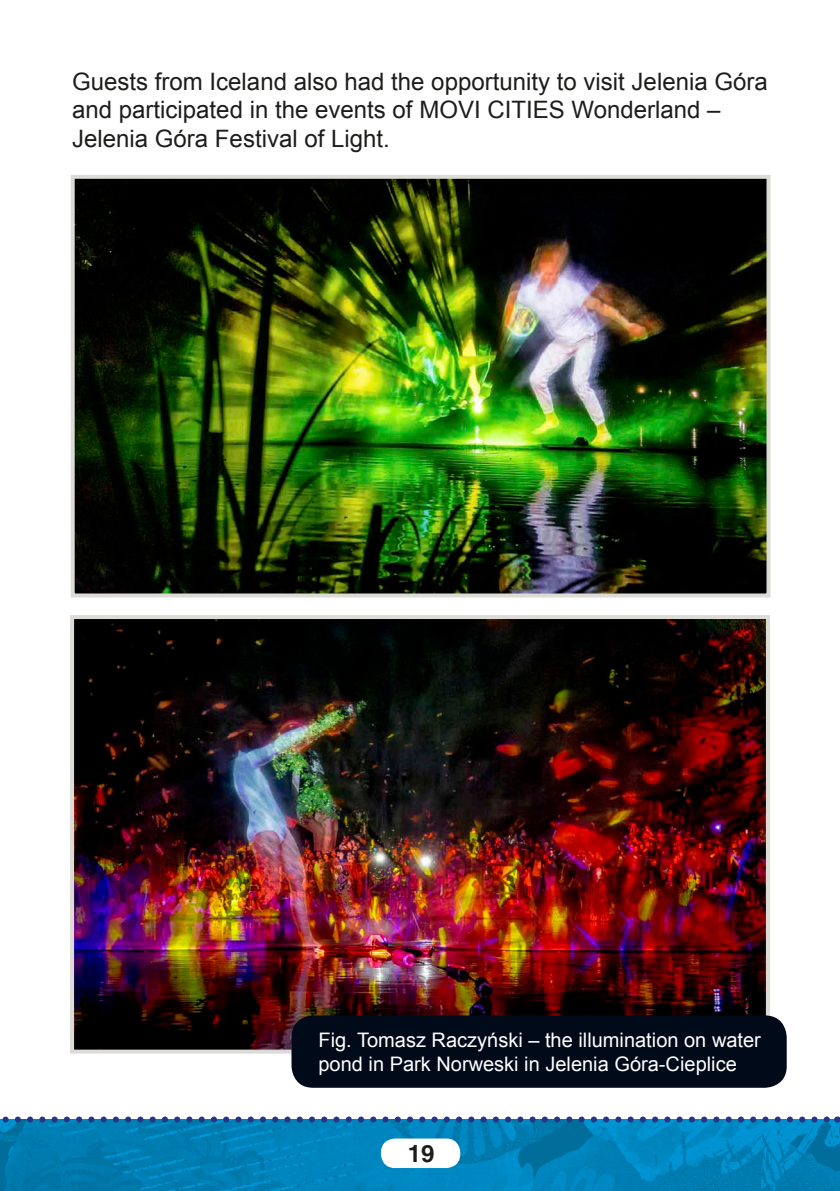
<style>
.page{position:relative;width:840px;height:1191px;background:#fff}
.page>*{position:absolute;margin:0;border:0;box-sizing:border-box;transform-origin:0 0}
.t1{font:24px/28.8px "Arial";color:#1d1d1b}
.t2{font:24px "Helvetica CE Bold";color:#1d1d1b}
.t3{font:20px/24px "Arial";color:#fff}
</style>
<div class="page">
<img style="left:0;top:1119px;width:839px;height:72px">
<div style="left:381px;top:1138px;width:79px;height:30px;background:#fff;border-radius:14px"></div>
<svg style="left:0;top:1116px;width:830px;height:6px"></svg>
<img style="left:75px;top:620px;width:689px;height:428px">
<div style="left:70px;top:615px;width:699px;height:438px;border:4px solid #dcdbd5"></div>
<div style="left:291px;top:1015px;width:495px;height:72px;background:#000a19;border-radius:22px"></div>
<img style="left:76px;top:180px;width:689px;height:412px">
<div style="left:71px;top:175px;width:699px;height:422px;border:4px solid #dcdbd5"></div>
<p class="t1" style="left:72px;top:66px;width:696px">Guests from Iceland also had the opportunity to visit Jelenia Góra and participated in the events of MOVI CITIES Wonderland –<br>Jelenia Góra Festival of Light.</p>
<p class="t3" style="left:318px;top:1028px;width:443px">Fig. Tomasz Raczyński – the illumination on water pond in Park Norweski in Jelenia Góra-Cieplice</p>
<p class="t2" style="left:407px;top:1138px;width:28px">19</p>
</div>
